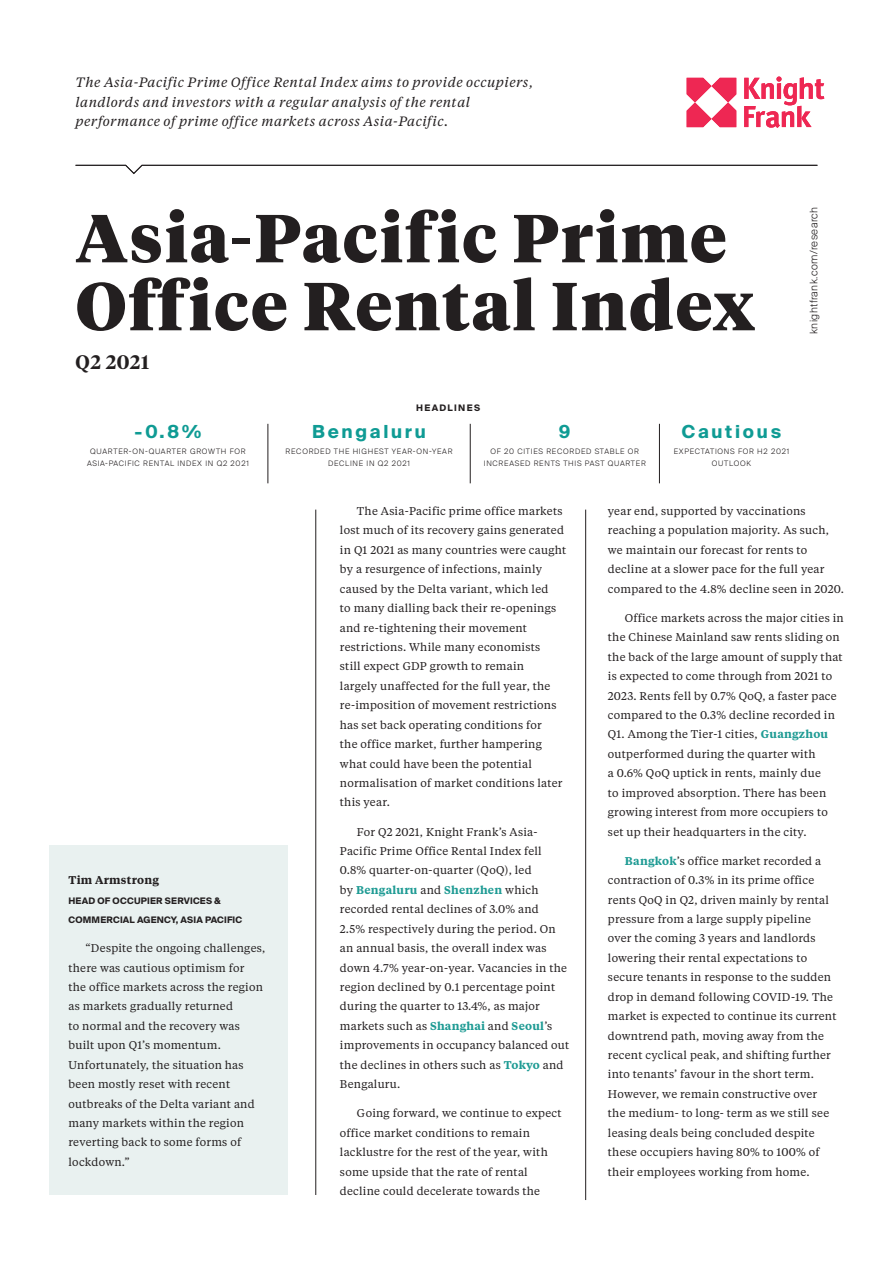
<style>
.page{position:relative;width:893px;height:1263px;background:#fff}
.page>*{position:absolute;margin:0;border:0;box-sizing:border-box;transform-origin:0 0}
.t1{font:900 67.5px/67.9px "Tiempos Headline";letter-spacing:.03em;color:#231f20}
.t2{font:600 19.5px "Tiempos Headline";letter-spacing:.03em;color:#231f20}
.t3{font:700 18px "Suisse Intl";letter-spacing:.15em;color:#0f9b94}
.t4{font:italic 13.5px/19.5px "Tiempos Text";letter-spacing:.035em;color:#231f20}
.t5{font:11.25px/19.5px "Tiempos Text";letter-spacing:.02em;color:#231f20}
.t6{font:600 11.25px "Tiempos Text";letter-spacing:.02em;color:#231f20}
.t7{font:300 10.5px "Suisse Intl";letter-spacing:.04em;color:#231f20}
.t8{font:700 9px/19.5px "Suisse Intl";letter-spacing:.02em;color:#231f20}
.t9{font:700 9px "Suisse Intl";letter-spacing:.15em;color:#231f20}
.t10{font:300 7.5px/12px "Suisse Intl";letter-spacing:.1em;color:#231f20;text-align:center}
.s1{font-weight:600;color:#1f9b94}
</style>
<div class="page">
<svg style="left:687px;top:78px;width:49px;height:49px"></svg>
<svg style="left:744px;top:77px;width:80px;height:51px"></svg>
<svg style="left:75px;top:165px;width:743px;height:9px"></svg>
<hr style="left:268px;top:424px;width:1px;height:59px;background:#231f20">
<hr style="left:470px;top:424px;width:1px;height:59px;background:#231f20">
<hr style="left:659px;top:424px;width:1px;height:59px;background:#231f20">
<hr style="left:315px;top:510px;width:1px;height:685px;background:#231f20">
<hr style="left:585px;top:510px;width:1px;height:690px;background:#231f20">
<div style="left:49px;top:845px;width:239px;height:350px;background:#e9f1f0"></div>
<p class="t4" style="left:76px;top:72px;width:459px">The Asia-Pacific Prime Office Rental Index aims to provide occupiers, landlords and investors with a regular analysis of the rental performance of prime office markets across Asia-Pacific.</p>
<h1 class="t1" style="left:76px;top:201px;width:681px">Asia-Pacific Prime<br>Office Rental Index</h1>
<h2 class="t2" style="left:76px;top:349px;width:75px">Q2 2021</h2>
<h3 class="t3" style="left:135px;top:421px;width:68px">-0.8%</h3>
<p class="t10" style="left:87px;top:445px;width:163px">QUARTER-ON-QUARTER GROWTH FOR<br>ASIA-PACIFIC RENTAL INDEX IN Q2 2021</p>
<p class="t9" style="left:416px;top:403px;width:66px">HEADLINES</p>
<h3 class="t3" style="left:312px;top:421px;width:115px">Bengaluru</h3>
<p class="t10" style="left:286px;top:445px;width:168px">RECORDED THE HIGHEST YEAR-ON-YEAR<br>DECLINE IN Q2 2021</p>
<h3 class="t3" style="left:559px;top:421px;width:13px">9</h3>
<p class="t10" style="left:484px;top:445px;width:163px">OF 20 CITIES RECORDED STABLE OR<br>INCREASED RENTS THIS PAST QUARTER</p>
<h3 class="t3" style="left:682px;top:421px;width:101px">Cautious</h3>
<p class="t10" style="left:674px;top:445px;width:117px">EXPECTATIONS FOR H2 2021<br>OUTLOOK</p>
<p class="t7" style="left:808px;top:334px;width:129px;rotate:-90deg">knightfrank.com/research</p>
<p class="t6" style="left:69px;top:872px;width:92px">Tim Armstrong</p>
<p class="t8" style="left:69px;top:891px;width:175px">HEAD OF OCCUPIER SERVICES &amp;<br>COMMERCIAL AGENCY, ASIA PACIFIC</p>
<p class="t5" style="left:69px;top:938px;width:198px;text-indent:17px">“Despite the ongoing challenges, there was cautious optimism for<br>the office markets across the region as markets gradually returned<br>to normal and the recovery was built upon Q1’s momentum.<br>Unfortunately, the situation has been mostly reset with recent outbreaks of the Delta variant and many markets within the region reverting back to some forms of lockdown.”</p>
<p class="t5" style="left:340px;top:501px;width:228px;text-indent:17px">The Asia-Pacific prime office markets lost much of its recovery gains generated in Q1 2021 as many countries were caught by a resurgence of infections, mainly caused by the Delta variant, which led<br>to many dialling back their re-openings and re-tightening their movement restrictions. While many economists<br>still expect GDP growth to remain<br>largely unaffected for the full year, the re-imposition of movement restrictions has set back operating conditions for<br>the office market, further hampering what could have been the potential normalisation of market conditions later this year.</p>
<p class="t5" style="left:340px;top:821px;width:231px;text-indent:17px">For Q2 2021, Knight Frank’s Asia-Pacific Prime Office Rental Index fell 0.8% quarter-on-quarter (QoQ), led<br>by <span class="s1">Bengaluru</span> and <span class="s1">Shenzhen</span> which recorded rental declines of 3.0% and<br>2.5% respectively during the period. On an annual basis, the overall index was down 4.7% year-on-year. Vacancies in the region declined by 0.1 percentage point during the quarter to 13.4%, as major markets such as <span class="s1">Shanghai</span> and <span class="s1">Seoul</span>’s improvements in occupancy balanced out the declines in others such as <span class="s1">Tokyo</span> and Bengaluru.</p>
<p class="t5" style="left:340px;top:1103px;width:223px;text-indent:17px">Going forward, we continue to expect office market conditions to remain lacklustre for the rest of the year, with some upside that the rate of rental decline could decelerate towards the</p>
<p class="t5" style="left:608px;top:501px;width:238px">year end, supported by vaccinations reaching a population majority. As such, we maintain our forecast for rents to decline at a slower pace for the full year compared to the 4.8% decline seen in 2020.</p>
<p class="t5" style="left:608px;top:607px;width:237px;text-indent:17px">Office markets across the major cities in the Chinese Mainland saw rents sliding on the back of the large amount of supply that is expected to come through from 2021 to 2023. Rents fell by 0.7% QoQ, a faster pace compared to the 0.3% decline recorded in Q1. Among the Tier-1 cities, <span class="s1">Guangzhou </span>outperformed during the quarter with<br>a 0.6% QoQ uptick in rents, mainly due<br>to improved absorption. There has been growing interest from more occupiers to set up their headquarters in the city.</p>
<p class="t5" style="left:608px;top:850px;width:230px;text-indent:17px"><span class="s1">Bangkok</span>’s office market recorded a contraction of 0.3% in its prime office rents QoQ in Q2, driven mainly by rental pressure from a large supply pipeline over the coming 3 years and landlords lowering their rental expectations to secure tenants in response to the sudden drop in demand following COVID-19. The market is expected to continue its current downtrend path, moving away from the recent cyclical peak, and shifting further into tenants’ favour in the short term.<br>However, we remain constructive over the medium- to long- term as we still see leasing deals being concluded despite these occupiers having 80% to 100% of their employees working from home.</p>
</div>
